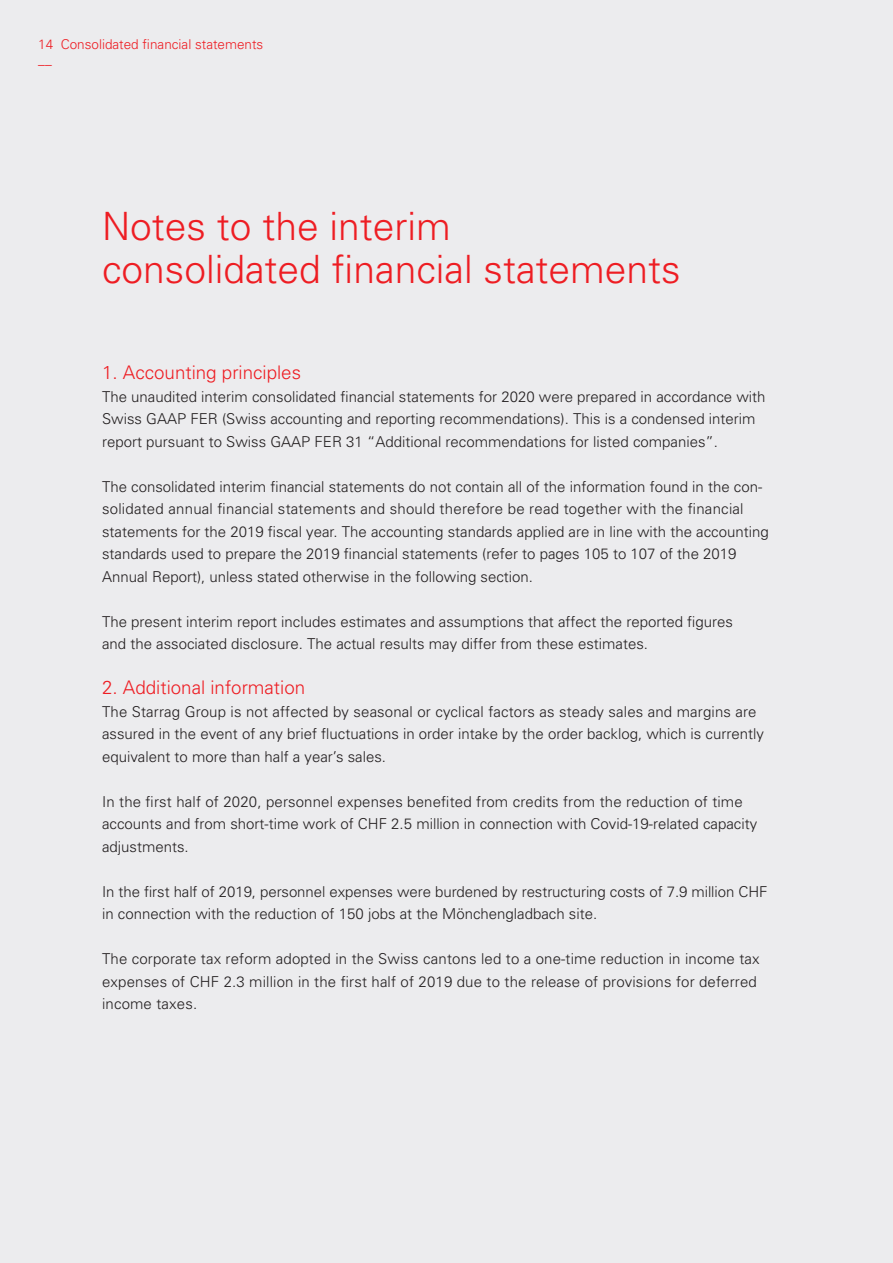
<style>
.page{position:relative;width:893px;height:1263px;background:#ececee}
.page>*{position:absolute;margin:0;border:0;box-sizing:border-box;transform-origin:0 0}
.new__Inhaltsseiten{font:300 39px "Univers";color:#ee1d23}
.new__Titel_Lauftext{font:300 18.75px "Univers";color:#ee1d23}
.new__Lauftext{font:300 15px/22.5px "Univers";color:#231f20}
.t1{font:300 13.5px "Univers";color:#ee1d23}
</style>
<div class="page">
<p class="t1" style="left:38px;top:36px;width:227px">14 Consolidated financial statements</p>
<p class="t1" style="left:38px;top:56px;width:15px">––</p>
<p class="new__Inhaltsseiten" style="left:102px;top:203px;width:350px">Notes to the interim</p>
<p class="new__Inhaltsseiten" style="left:102px;top:246px;width:580px">consolidated financial statements</p>
<p class="new__Titel_Lauftext" style="left:102px;top:361px;width:201px">1. Accounting principles</p>
<p class="new__Lauftext" style="left:102px;top:385px;width:665px">The unaudited interim consolidated financial statements for 2020 were prepared in accordance with<br>Swiss GAAP FER (Swiss accounting and reporting recommendations). This is a condensed interim report pursuant to Swiss GAAP FER 31 “Additional recommendations for listed companies”.</p>
<p class="new__Lauftext" style="left:102px;top:475px;width:668px">The consolidated interim financial statements do not contain all of the information found in the con&shy;solidated annual financial statements and should therefore be read together with the financial statements for the 2019 fiscal year. The accounting standards applied are in line with the accounting standards used to prepare the 2019 financial statements (refer to pages 105 to 107 of the 2019<br>Annual Report), unless stated otherwise in the following section.</p>
<p class="new__Lauftext" style="left:102px;top:610px;width:633px">The present interim report includes estimates and assumptions that affect the reported figures and the associated disclosure. The actual results may differ from these estimates.</p>
<p class="new__Titel_Lauftext" style="left:102px;top:676px;width:205px">2. Additional information</p>
<p class="new__Lauftext" style="left:102px;top:700px;width:663px">The Starrag Group is not affected by seasonal or cyclical factors as steady sales and margins are assured in the event of any brief fluctuations in order intake by the order backlog, which is currently equivalent to more than half a year’s sales.</p>
<p class="new__Lauftext" style="left:102px;top:790px;width:657px">In the first half of 2020, personnel expenses benefited from credits from the reduction of time accounts and from short-time work of CHF 2.5 million in connection with Covid-19-related capacity adjustments.</p>
<p class="new__Lauftext" style="left:102px;top:880px;width:667px">In the first half of 2019, personnel expenses were burdened by restructuring costs of 7.9 million CHF in connection with the reduction of 150 jobs at the Mönchengladbach site.</p>
<p class="new__Lauftext" style="left:102px;top:947px;width:659px">The corporate tax reform adopted in the Swiss cantons led to a one-time reduction in income tax expenses of CHF 2.3 million in the first half of 2019 due to the release of provisions for deferred income taxes.</p>
</div>
